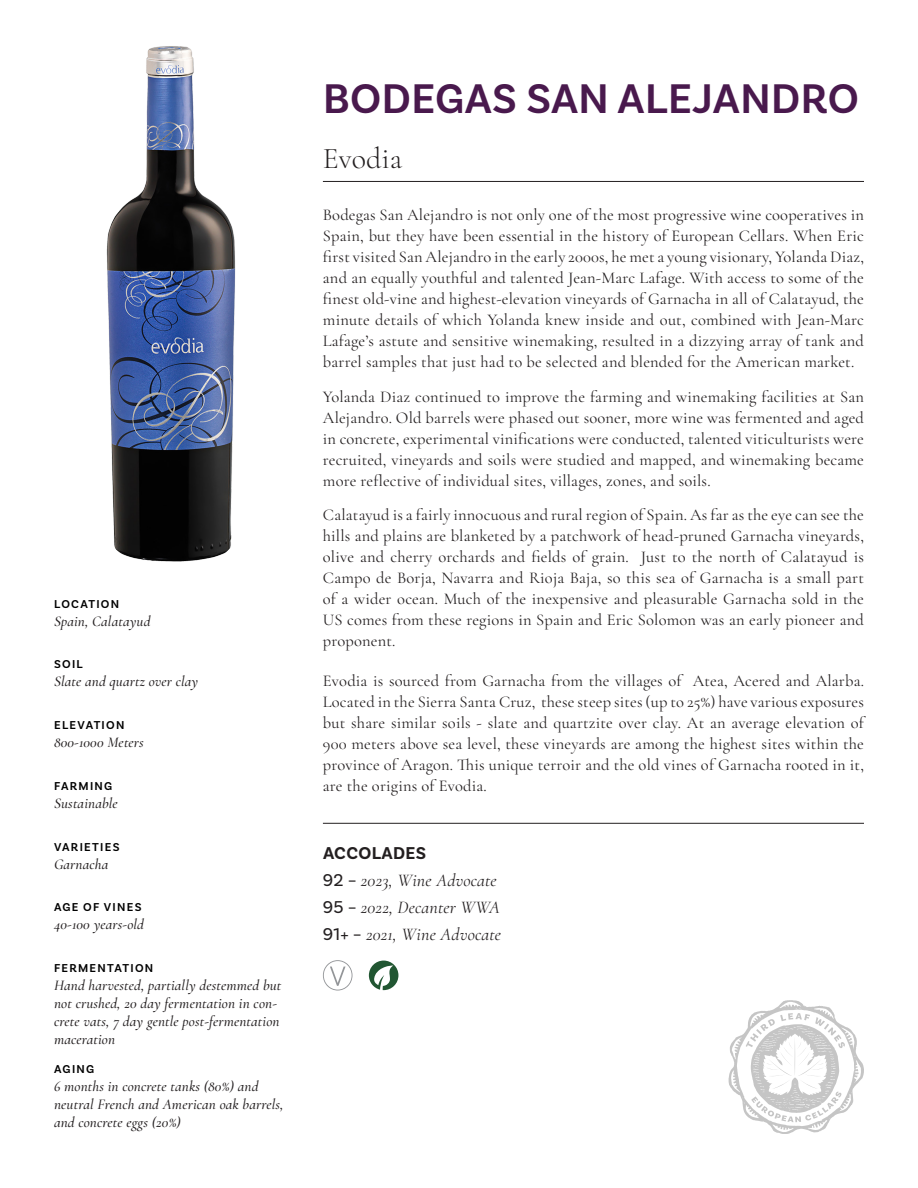
<style>
.page{position:relative;width:918px;height:1188px;background:#fff}
.page>*{position:absolute;margin:0;border:0;box-sizing:border-box;transform-origin:0 0}
.t1{font:600 43.5px "Basic Sans";letter-spacing:.01em;color:#49194d}
.Wine_Type{font:300 30px "Cormorant Garamond";color:#231f20}
.Rating{font:italic 18px "Cormorant Garamond";letter-spacing:.01em;color:#231f20}
.Accolades{font:700 18px "Basic Sans";letter-spacing:.02em;color:#231f20}
.Bio_text{font:16.5px/21px "Cormorant Garamond";letter-spacing:.01em;color:#231f20;text-align:justify}
.Spec_Answer{font:italic 500 15px/18px "Cormorant Garamond";letter-spacing:.01em;color:#231f20}
.Spec_Category{font:600 12px "Basic Sans";letter-spacing:.11em;color:#000}
.s1{font-family:"Basic Sans";font-style:normal}
</style>
<div class="page">
<svg style="left:729px;top:1000px;width:135px;height:134px"></svg>
<img style="left:106px;top:46px;width:130px;height:516px">
<hr style="left:323px;top:181px;width:541px;height:1px;background:#231f20">
<hr style="left:323px;top:823px;width:541px;height:1px;background:#231f20">
<svg style="left:369px;top:961px;width:29px;height:29px"></svg>
<svg style="left:323px;top:960px;width:29px;height:31px"></svg>
<p class="Spec_Category" style="left:54px;top:596px;width:67px">LOCATION</p>
<p class="Spec_Answer" style="left:54px;top:610px;width:98px">Spain, Calatayud</p>
<p class="Spec_Category" style="left:54px;top:657px;width:30px">SOIL</p>
<p class="Spec_Answer" style="left:54px;top:671px;width:146px">Slate and quartz over clay</p>
<p class="Spec_Category" style="left:54px;top:718px;width:72px">ELEVATION</p>
<p class="Spec_Answer" style="left:54px;top:732px;width:91px">800-1000 Meters</p>
<p class="Spec_Category" style="left:54px;top:779px;width:60px">FARMING</p>
<p class="Spec_Answer" style="left:54px;top:793px;width:65px">Sustainable</p>
<p class="Spec_Category" style="left:54px;top:839px;width:67px">VARIETIES</p>
<p class="Spec_Answer" style="left:54px;top:853px;width:56px">Garnacha</p>
<p class="Spec_Category" style="left:54px;top:900px;width:89px">AGE OF VINES</p>
<p class="Spec_Answer" style="left:54px;top:914px;width:91px">40-100 years-old</p>
<p class="Spec_Category" style="left:54px;top:961px;width:101px">FERMENTATION</p>
<p class="Spec_Answer" style="left:54px;top:975px;width:229px">Hand harvested, partially destemmed but not crushed, 20 day fermentation in con&shy;crete vats, 7 day gentle post-fermentation maceration</p>
<p class="Spec_Category" style="left:54px;top:1062px;width:42px">AGING</p>
<p class="Spec_Answer" style="left:54px;top:1076px;width:231px">6 months in concrete tanks (80%) and neutral French and American oak barrels, and concrete eggs (20%)</p>
<h1 class="t1" style="left:323px;top:72px;width:537px">BODEGAS SAN ALEJANDRO</h1>
<p class="Wine_Type" style="left:323px;top:140px;width:81px">Evodia</p>
<p class="Bio_text" style="left:323px;top:205px;width:543px">Bodegas San Alejandro is not only one of the most progressive wine cooperatives in Spain, but they have been essential in the history of European Cellars. When Eric first visited San Alejandro in the early 2000s, he met a young visionary, Yolanda Diaz, and an equally youthful and talented Jean-Marc Lafage. With access to some of the finest old-vine and highest-elevation vineyards of Garnacha in all of Calatayud, the minute details of which Yolanda knew inside and out, combined with Jean-Marc Lafage’s astute and sensitive winemaking, resulted in a dizzying array of tank and barrel samples that just had to be selected and blended for the American market.</p>
<p class="Bio_text" style="left:323px;top:386px;width:543px">Yolanda Diaz continued to improve the farming and winemaking facilities at San Alejandro. Old barrels were phased out sooner, more wine was fermented and aged in concrete, experimental vinifications were conducted, talented viticulturists were recruited, vineyards and soils were studied and mapped, and winemaking became more reflective of individual sites, villages, zones, and soils.</p>
<p class="Bio_text" style="left:323px;top:505px;width:543px">Calatayud is a fairly innocuous and rural region of Spain. As far as the eye can see the hills and plains are blanketed by a patchwork of head-pruned Garnacha vineyards, olive and cherry orchards and fields of grain. Just to the north of Calatayud is Campo de Borja, Navarra and Rioja Baja, so this sea of Garnacha is a small part of a wider ocean. Much of the inexpensive and pleasurable Garnacha sold in the US comes from these regions in Spain and Eric Solomon was an early pioneer and proponent.</p>
<p class="Bio_text" style="left:323px;top:670px;width:543px">Evodia is sourced from Garnacha from the villages of Atea, Acered and Alarba.<br>Located in the Sierra Santa Cruz, these steep sites (up to 25%) have various exposures but share similar soils - slate and quartzite over clay. At an average elevation of 900 meters above sea level, these vineyards are among the highest sites within the province of Aragon. This unique terroir and the old vines of Garnacha rooted in it, are the origins of Evodia.</p>
<p class="Accolades" style="left:323px;top:842px;width:105px">ACCOLADES</p>
<p class="Rating" style="left:323px;top:866px;width:175px"><span class="s1">92 –</span> 2023, Wine Advocate</p>
<p class="Rating" style="left:323px;top:893px;width:178px"><span class="s1">95 –</span> 2022, Decanter WWA</p>
<p class="Rating" style="left:323px;top:920px;width:180px"><span class="s1">91+ –</span> 2021, Wine Advocate</p>
</div>
